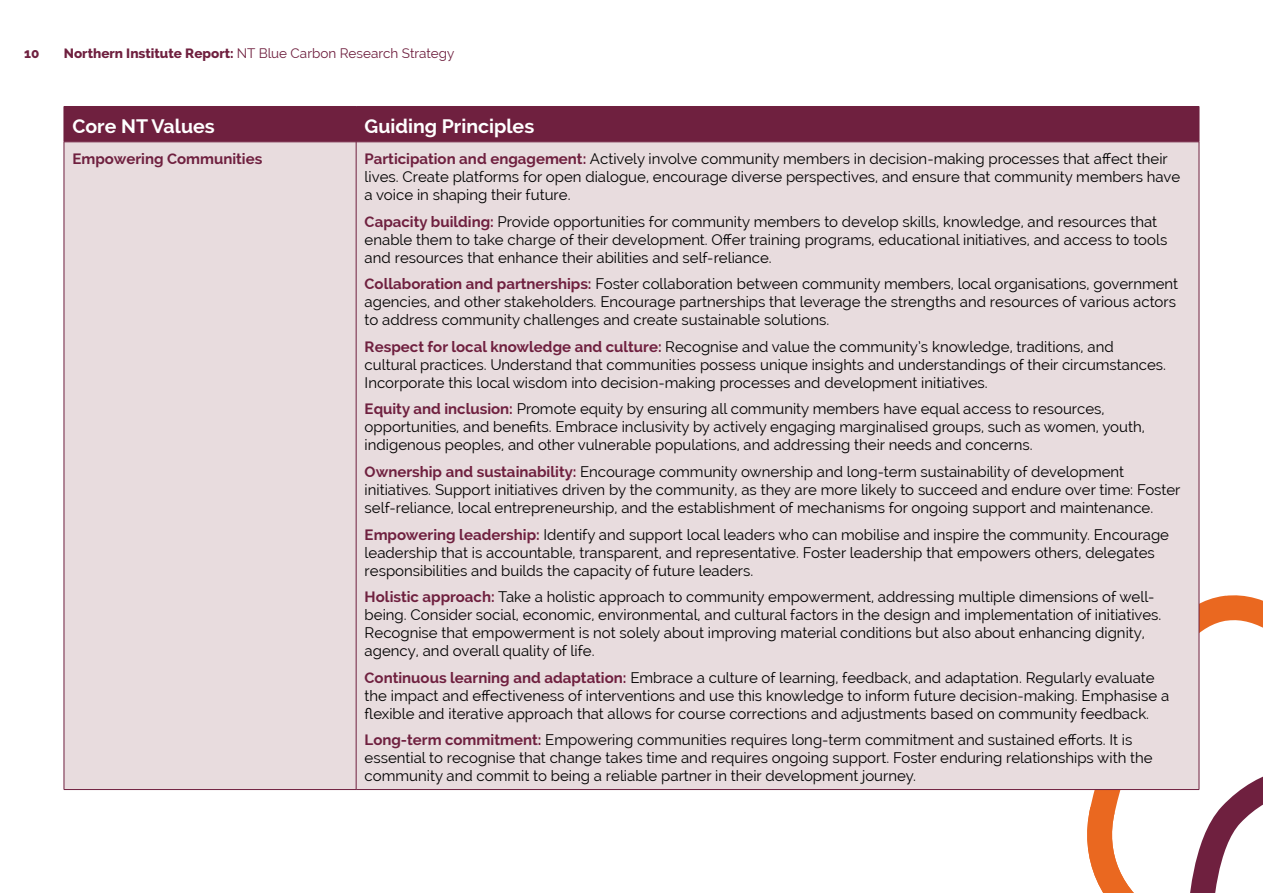
<style>
.page{position:relative;width:1263px;height:893px;background:#fff}
.page>*{position:absolute;margin:0;border:0;box-sizing:border-box;transform-origin:0 0}
.t1{font:700 19.5px "Raleway";color:#fff}
.t2{font:15px/18px "Raleway";color:#000}
.t3{font:700 15px "Raleway";color:#6f203f}
.t4{font:13.5px "Raleway";color:#6f203f}
.t5{font:800 13.5px "Raleway";color:#6f203f}
.s1{font-weight:800}
.s2{font-weight:700;color:#6f203f}
</style>
<div class="page">
<svg style="left:1200px;top:595px;width:63px;height:38px"></svg>
<svg style="left:1087px;top:776px;width:176px;height:117px"></svg>
<div style="left:65px;top:107px;width:1134px;height:35px;background:#6f203f"></div>
<div style="left:65px;top:143px;width:1134px;height:646px;background:#e8dcde"></div>
<hr style="left:64px;top:106px;width:292px;height:1px;background:#6f203f">
<hr style="left:64px;top:107px;width:1px;height:35px;background:#6f203f">
<hr style="left:356px;top:106px;width:843px;height:1px;background:#6f203f">
<hr style="left:356px;top:107px;width:1px;height:35px;background:#6f203f">
<hr style="left:1199px;top:107px;width:1px;height:35px;background:#6f203f">
<hr style="left:64px;top:142px;width:292px;height:1px;background:#6f203f">
<hr style="left:64px;top:142px;width:1px;height:647px;background:#6f203f">
<hr style="left:356px;top:142px;width:843px;height:1px;background:#6f203f">
<hr style="left:356px;top:142px;width:1px;height:647px;background:#6f203f">
<hr style="left:1199px;top:142px;width:1px;height:647px;background:#6f203f">
<hr style="left:64px;top:789px;width:292px;height:1px;background:#6f203f">
<hr style="left:356px;top:789px;width:843px;height:1px;background:#6f203f">
<p class="t5" style="left:24px;top:46px;width:17px">10</p>
<p class="t4" style="left:64px;top:46px;width:392px"><span class="s1">Northern Institute Report:</span> NT Blue Carbon Research Strategy</p>
<h1 class="t1" style="left:72px;top:115px;width:144px">Core NT Values</h1>
<h1 class="t1" style="left:365px;top:115px;width:171px">Guiding Principles</h1>
<p class="t3" style="left:72px;top:151px;width:191px">Empowering Communities</p>
<p class="t2" style="left:365px;top:150px;width:817px"><span class="s2">Participation and engagement:</span> Actively involve community members in decision-making processes that affect their lives. Create platforms for open dialogue, encourage diverse perspectives, and ensure that community members have a voice in shaping their future.</p>
<p class="t2" style="left:365px;top:213px;width:804px"><span class="s2">Capacity building:</span> Provide opportunities for community members to develop skills, knowledge, and resources that enable them to take charge of their development. Offer training programs, educational initiatives, and access to tools and resources that enhance their abilities and self-reliance.</p>
<p class="t2" style="left:365px;top:275px;width:815px"><span class="s2">Collaboration and partnerships:</span> Foster collaboration between community members, local organisations, government agencies, and other stakeholders. Encourage partnerships that leverage the strengths and resources of various actors to address community challenges and create sustainable solutions.</p>
<p class="t2" style="left:365px;top:338px;width:803px"><span class="s2">Respect for local knowledge and culture:</span> Recognise and value the community’s knowledge, traditions, and cultural practices. Understand that communities possess unique insights and understandings of their circumstances.<br>Incorporate this local wisdom into decision-making processes and development initiatives.</p>
<p class="t2" style="left:365px;top:400px;width:782px"><span class="s2">Equity and inclusion:</span> Promote equity by ensuring all community members have equal access to resources, opportunities, and benefits. Embrace inclusivity by actively engaging marginalised groups, such as women, youth, indigenous peoples, and other vulnerable populations, and addressing their needs and concerns.</p>
<p class="t2" style="left:365px;top:463px;width:817px"><span class="s2">Ownership and sustainability:</span> Encourage community ownership and long-term sustainability of development initiatives. Support initiatives driven by the community, as they are more likely to succeed and endure over time: Foster self-reliance, local entrepreneurship, and the establishment of mechanisms for ongoing support and maintenance.</p>
<p class="t2" style="left:365px;top:525px;width:806px"><span class="s2">Empowering leadership:</span> Identify and support local leaders who can mobilise and inspire the community. Encourage leadership that is accountable, transparent, and representative. Foster leadership that empowers others, delegates responsibilities and builds the capacity of future leaders.</p>
<p class="t2" style="left:365px;top:588px;width:798px"><span class="s2">Holistic approach:</span> Take a holistic approach to community empowerment, addressing multiple dimensions of well&shy;being. Consider social, economic, environmental, and cultural factors in the design and implementation of initiatives.<br>Recognise that empowerment is not solely about improving material conditions but also about enhancing dignity, agency, and overall quality of life.</p>
<p class="t2" style="left:365px;top:668px;width:806px"><span class="s2">Continuous learning and adaptation:</span> Embrace a culture of learning, feedback, and adaptation. Regularly evaluate the impact and effectiveness of interventions and use this knowledge to inform future decision-making. Emphasise a flexible and iterative approach that allows for course corrections and adjustments based on community feedback.</p>
<p class="t2" style="left:365px;top:731px;width:789px"><span class="s2">Long-term commitment:</span> Empowering communities requires long-term commitment and sustained efforts. It is essential to recognise that change takes time and requires ongoing support. Foster enduring relationships with the community and commit to being a reliable partner in their development journey.</p>
</div>
